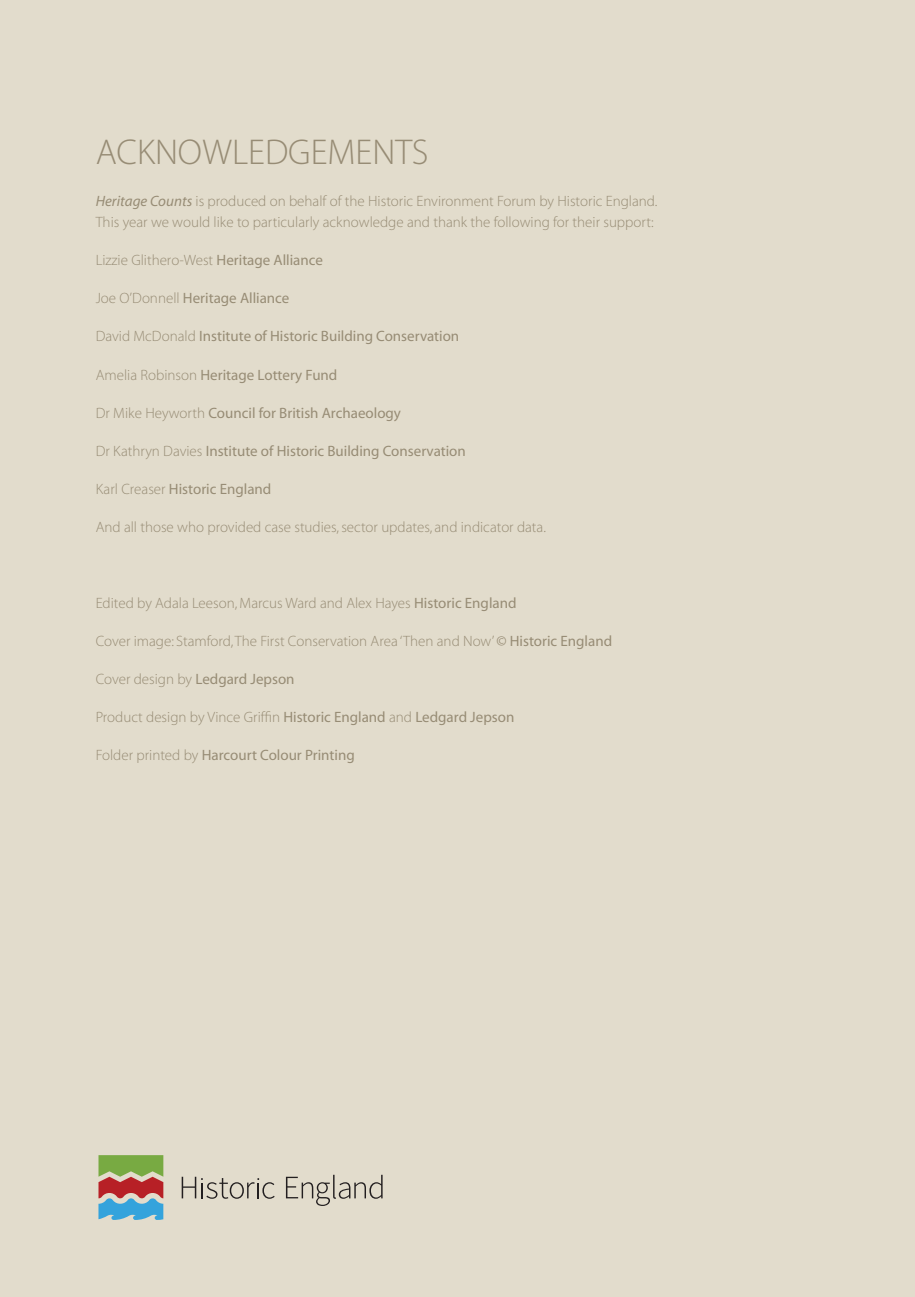
<style>
.page{position:relative;width:915px;height:1297px;background:#fff}
.page>*{position:absolute;margin:0;border:0;box-sizing:border-box;transform-origin:0 0}
.Body_text{font:36px "Myriad Light Norm";color:#978c75}
.Body_text-2{font:15px/21px "Myriad Light Norm";color:#978c75}
.Body_text-3{font:15px "Myriad";color:#978c75}
.s1{font-family:"Myriad";font-style:italic}
.s2{font-family:"Myriad"}
.s3{font-family:"Myriad Light Norm"}
</style>
<div class="page">
<div style="left:0;top:1px;width:914px;height:1296px;background:#e2dccc"></div>
<svg style="left:98px;top:1155px;width:65px;height:65px"></svg>
<svg style="left:182px;top:1177px;width:92px;height:22px"></svg>
<svg style="left:286px;top:1175px;width:96px;height:31px"></svg>
<p class="Body_text" style="left:96px;top:135px;width:334px">ACKNOWLEDGEMENTS</p>
<p class="Body_text-2" style="left:96px;top:192px;width:563px"><span class="s1">Heritage Counts</span> is produced on behalf of the Historic Environment Forum by Historic England.<br>This year we would like to particularly acknowledge and thank the following for their support:</p>
<p class="Body_text-2" style="left:96px;top:251px;width:229px">Lizzie Glithero-West <span class="s2">Heritage Alliance</span></p>
<p class="Body_text-3" style="left:96px;top:291px;width:195px"><span class="s3">Joe O’Donnell</span> Heritage Alliance</p>
<p class="Body_text-3" style="left:96px;top:329px;width:365px"><span class="s3">David McDonald</span> Institute of Historic Building Conservation</p>
<p class="Body_text-3" style="left:96px;top:367px;width:243px"><span class="s3">Amelia Robinson</span> Heritage Lottery Fund</p>
<p class="Body_text-3" style="left:96px;top:405px;width:307px"><span class="s3">Dr Mike Heyworth</span> Council for British Archaeology</p>
<p class="Body_text-3" style="left:96px;top:443px;width:371px"><span class="s3">Dr Kathryn Davies</span> Institute of Historic Building Conservation</p>
<p class="Body_text-3" style="left:96px;top:481px;width:177px"><span class="s3">Karl Creaser</span> Historic England</p>
<p class="Body_text-2" style="left:96px;top:517px;width:451px">And all those who provided case studies, sector updates, and indicator data.</p>
<p class="Body_text-2" style="left:96px;top:593px;width:422px">Edited by Adala Leeson, Marcus Ward and Alex Hayes <span class="s2">Historic England</span></p>
<p class="Body_text-2" style="left:96px;top:631px;width:517px">Cover image: Stamford, The First Conservation Area ‘Then and Now’ <span class="s2">© Historic England</span></p>
<p class="Body_text-2" style="left:96px;top:669px;width:200px">Cover design by <span class="s2">Ledgard Jepson</span></p>
<p class="Body_text-2" style="left:96px;top:707px;width:420px">Product design by Vince Griffin <span class="s2">Historic England</span> and <span class="s2">Ledgard Jepson</span></p>
<p class="Body_text-3" style="left:96px;top:747px;width:260px"><span class="s3">Folder printed by</span> Harcourt Colour Printing</p>
</div>
